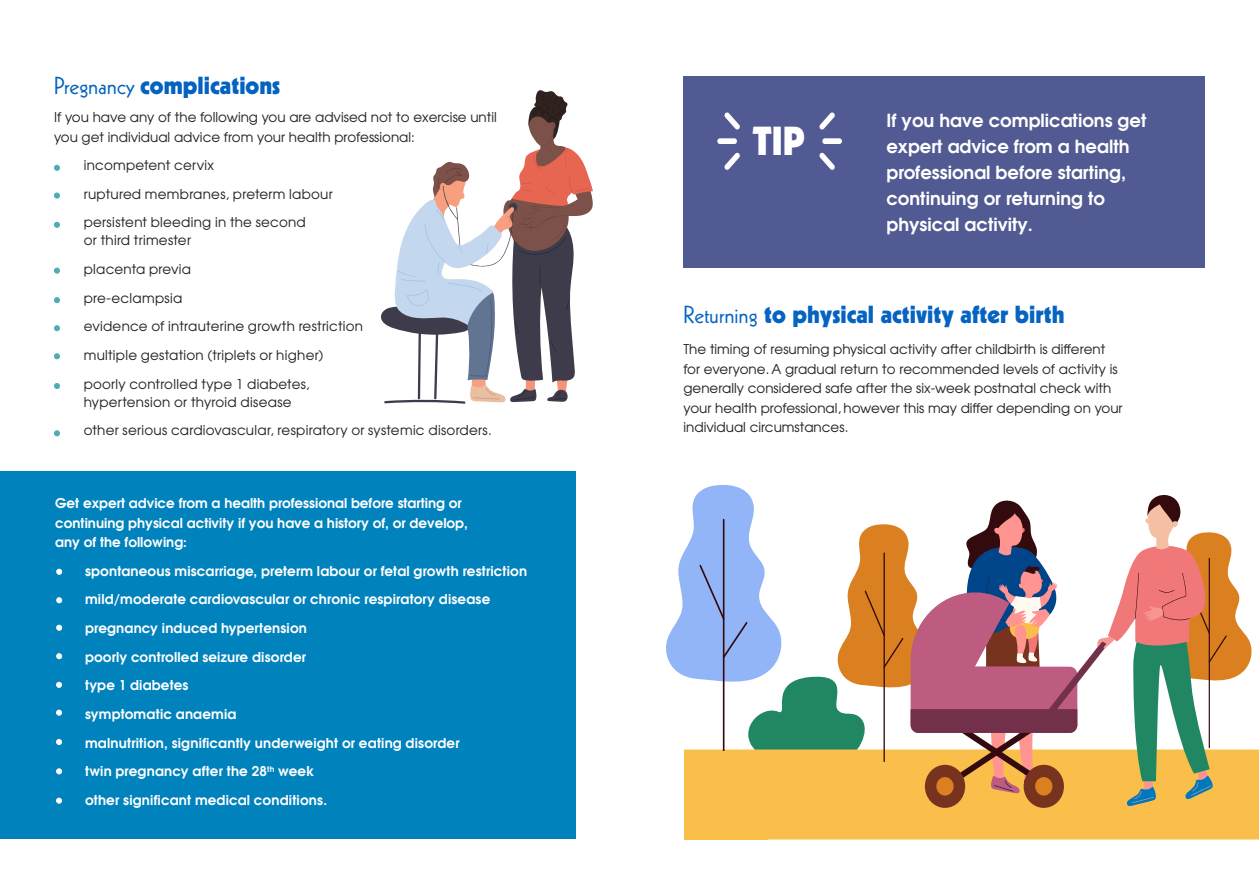
<style>
.page{position:relative;width:1259px;height:893px;background:#fff}
.page>*{position:absolute;margin:0;border:0;box-sizing:border-box;transform-origin:0 0}
.t1{font:900 39.3px "Kabel LT Std";color:#fff}
.t2{font:900 24px "Kabel LT Std";color:#0563c1}
.Heading_1{font:900 24px "Kabel LT Std";color:#0462c1}
.Tip{font:600 18px/26px "Avant Garde";color:#fff}
.Body{font:13.5px/19.5px "Avant Garde";color:#231f20}
.Bullet_Point{font:600 13.5px "Avant Garde";letter-spacing:.01em;color:#fff}
.Bullet_Point-2{font:13.5px/18px "Avant Garde";letter-spacing:.02em;color:#231f20}
.Body-2{font:600 13.5px/19.5px "Avant Garde";color:#fff}
.s1{font-weight:400}
</style>
<div class="page">
<div style="left:683px;top:77px;width:522px;height:191px;background:#515a92"></div>
<div style="left:0;top:471px;width:575px;height:368px;background:#0082bd"></div>
<svg style="left:381px;top:90px;width:212px;height:314px"></svg>
<svg style="left:54px;top:165px;width:6px;height:6px"></svg>
<div style="left:54px;top:192px;width:6px;height:7px;border:1px solid #4fabb8;border-radius:2px"></div>
<svg style="left:54px;top:222px;width:6px;height:6px"></svg>
<div style="left:54px;top:267px;width:6px;height:7px;border:1px solid #4fabb8;border-radius:2px"></div>
<svg style="left:54px;top:297px;width:6px;height:6px"></svg>
<svg style="left:54px;top:325px;width:6px;height:6px"></svg>
<svg style="left:54px;top:383px;width:6px;height:6px"></svg>
<div style="left:54px;top:430px;width:6px;height:7px;border:1px solid #4fabb8;border-radius:2px"></div>
<div style="left:767px;top:749px;width:492px;height:90px;background:#fabf4a"></div>
<svg style="left:1023px;top:764px;width:41px;height:44px"></svg>
<svg style="left:924px;top:764px;width:41px;height:44px"></svg>
<div style="left:56px;top:568px;width:6px;height:7px;border:1px solid #fff;border-radius:2px"></div>
<div style="left:56px;top:597px;width:6px;height:7px;border:1px solid #fff;border-radius:2px"></div>
<div style="left:56px;top:624px;width:6px;height:7px;border:1px solid #fff;border-radius:2px"></div>
<svg style="left:56px;top:653px;width:6px;height:6px"></svg>
<div style="left:56px;top:681px;width:6px;height:7px;border:1px solid #fff;border-radius:2px"></div>
<div style="left:56px;top:709px;width:6px;height:7px;border:1px solid #fff;border-radius:2px"></div>
<svg style="left:56px;top:739px;width:6px;height:6px"></svg>
<div style="left:56px;top:768px;width:6px;height:7px;border:1px solid #fff;border-radius:2px"></div>
<div style="left:56px;top:797px;width:6px;height:7px;border:1px solid #fff;border-radius:2px"></div>
<div style="left:683px;top:751px;width:84px;height:88px;background:#fabf4a"></div>
<div style="left:717px;top:138px;width:20px;height:6px;background:#fff;border-radius:3px"></div>
<svg style="left:724px;top:112px;width:16px;height:18px"></svg>
<svg style="left:724px;top:153px;width:16px;height:17px"></svg>
<div style="left:822px;top:138px;width:20px;height:6px;background:#fff;border-radius:3px"></div>
<svg style="left:819px;top:153px;width:16px;height:17px"></svg>
<svg style="left:819px;top:112px;width:16px;height:18px"></svg>
<div style="left:54px;top:353px;width:6px;height:7px;border:1px solid #4fabb8;border-radius:2px"></div>
<svg style="left:666px;top:484px;width:587px;height:322px"></svg>
<p class="Heading_1" style="left:54px;top:70px;width:228px"><span class="s1">Pregnancy</span> complications</p>
<p class="Body" style="left:54px;top:107px;width:444px">If you have any of the following you are advised not to exercise until you get individual advice from your health professional:</p>
<p class="Body" style="left:84px;top:155px;width:132px">incompetent cervix</p>
<p class="Bullet_Point-2" style="left:84px;top:185px;width:250px">ruptured membranes, preterm labour</p>
<p class="Bullet_Point-2" style="left:84px;top:213px;width:224px">persistent bleeding in the second or third trimester</p>
<p class="Bullet_Point-2" style="left:84px;top:260px;width:109px">placenta previa</p>
<p class="Bullet_Point-2" style="left:84px;top:288px;width:100px">pre-eclampsia</p>
<p class="Bullet_Point-2" style="left:84px;top:317px;width:281px">evidence of intrauterine growth restriction</p>
<p class="Bullet_Point-2" style="left:84px;top:346px;width:241px">multiple gestation (triplets or higher)</p>
<p class="Bullet_Point-2" style="left:84px;top:374px;width:227px">poorly controlled type 1 diabetes, hypertension or thyroid disease</p>
<p class="Bullet_Point-2" style="left:84px;top:421px;width:409px">other serious cardiovascular, respiratory or systemic disorders.</p>
<p class="Body-2" style="left:55px;top:493px;width:414px">Get expert advice from a health professional before starting or continuing physical activity if you have a history of, or develop, any of the following:</p>
<p class="Bullet_Point" style="left:85px;top:562px;width:444px">spontaneous miscarriage, preterm labour or fetal growth restriction</p>
<p class="Bullet_Point" style="left:85px;top:590px;width:407px">mild/moderate cardiovascular or chronic respiratory disease</p>
<p class="Bullet_Point" style="left:85px;top:619px;width:223px">pregnancy induced hypertension</p>
<p class="Bullet_Point" style="left:85px;top:648px;width:223px">poorly controlled seizure disorder</p>
<p class="Bullet_Point" style="left:85px;top:676px;width:105px">type 1 diabetes</p>
<p class="Bullet_Point" style="left:85px;top:705px;width:153px">symptomatic anaemia</p>
<p class="Bullet_Point" style="left:85px;top:734px;width:376px">malnutrition, significantly underweight or eating disorder</p>
<p class="Bullet_Point" style="left:85px;top:762px;width:231px">twin pregnancy after the 28<sup>th</sup> week</p>
<p class="Bullet_Point" style="left:85px;top:791px;width:244px">other significant medical conditions.</p>
<p class="t1" style="left:753px;top:116px;width:54px">TIP</p>
<p class="Tip" style="left:886px;top:107px;width:261px">If you have complications get expert advice from a health professional before starting, continuing or returning to physical activity.</p>
<p class="t2" style="left:683px;top:299px;width:383px"><span class="s1">Returning</span> to physical activity after birth</p>
<p class="Body" style="left:683px;top:339px;width:441px">The timing of resuming physical activity after childbirth is different for everyone. A gradual return to recommended levels of activity is generally considered safe after the six-week postnatal check with your health professional, however this may differ depending on your individual circumstances.</p>
</div>
